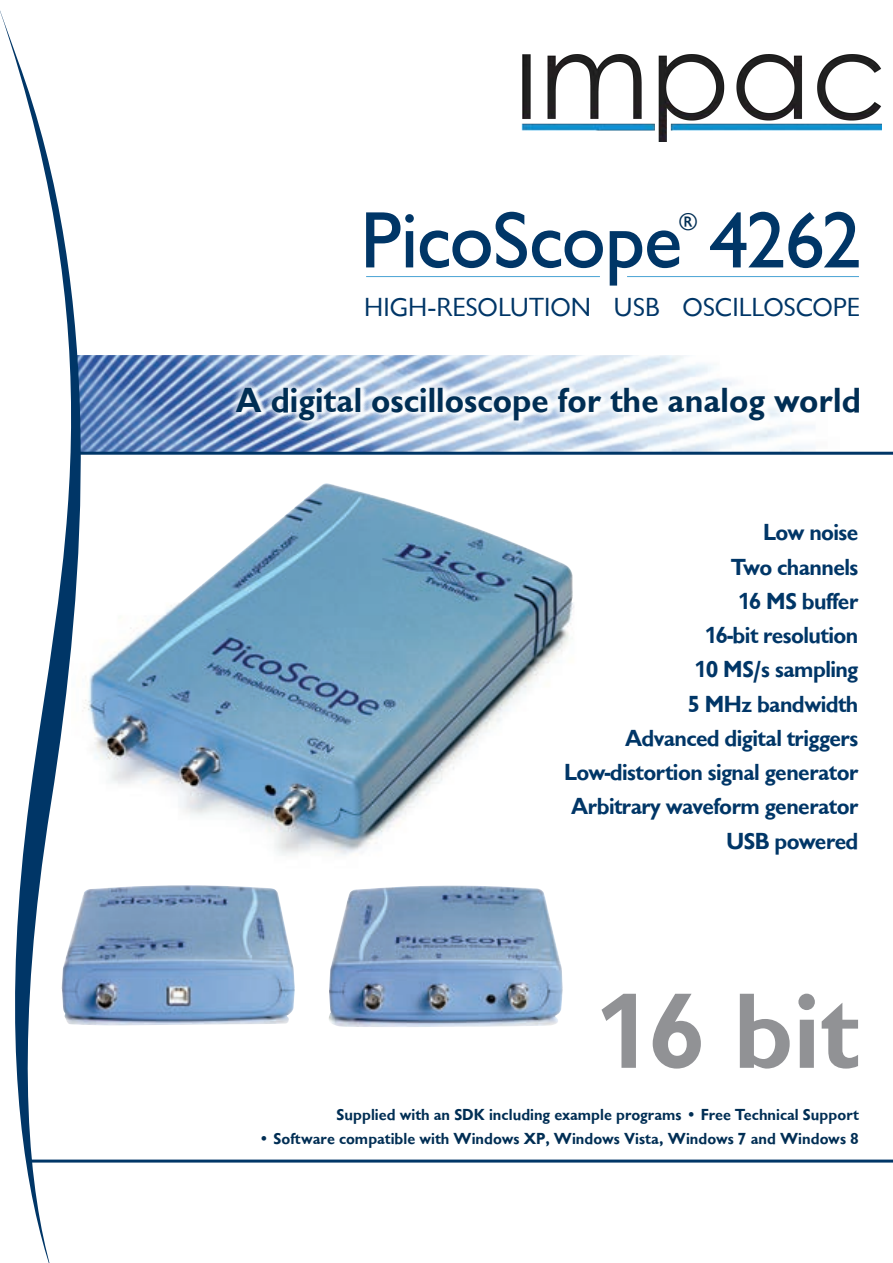
<style>
.page{position:relative;width:893px;height:1263px;background:#fff}
.page>*{position:absolute;margin:0;border:0;box-sizing:border-box;transform-origin:0 0}
.t1{font:700 111px "Chantilly";color:#919295}
.t2{font:500 82.5px "Chantilly";letter-spacing:-.015em;color:#003667}
.t3{font:700 36px "Chantilly";color:#002e54}
.t4{font:27px "Chantilly";letter-spacing:-.005em;color:#003667}
.t5{font:500 25.35px "Chantilly";color:#002e54}
.t6{font:700 24px/34.2px "Chantilly";letter-spacing:-.025em;color:#003667;text-align:right}
.t7{font:700 16.5px "Chantilly";color:#002e54}
.s1{font-weight:400}
</style>
<div class="page">
<img style="left:124px;top:483px;width:450px;height:373px">
<img style="left:329px;top:885px;width:234px;height:142px">
<img style="left:124px;top:355px;width:769px;height:97px">
<hr style="left:28px;top:1159px;width:865px;height:3px;background:#003667">
<hr style="left:77px;top:452px;width:816px;height:3px;background:#003667">
<div style="left:228px;top:380px;width:639px;height:48px;background:#fff;opacity:.6"></div>
<svg style="left:0;top:10px;width:124px;height:1253px"></svg>
<img style="left:62px;top:885px;width:233px;height:140px">
<hr style="left:366px;top:276px;width:234px;height:1px;background:#4aa3d5">
<hr style="left:627px;top:276px;width:232px;height:1px;background:#4aa3d5">
<img style="left:521px;top:54px;width:360px;height:88px">
<h2 class="t2" style="left:361px;top:195px;width:504px">PicoScope 4262</h2>
<p class="t4" style="left:364px;top:292px;width:497px">HIGH-RESOLUTION USB OSCILLOSCOPE</p>
<p class="t5" style="left:678px;top:208px;width:21px">®</p>
<h3 class="t3" style="left:236px;top:379px;width:626px">A digital oscilloscope for the analog world</h3>
<p class="t6" style="left:564px;top:515px;width:296px">Low noise<br>Two channels<br>16 MS buffer<br>16-bit resolution<br>10 MS/s sampling<br>5 MHz bandwidth<br>Advanced digital triggers<br>Low-distortion signal generator<br>Arbitrary waveform generator<br>USB powered</p>
<h1 class="t1" style="left:593px;top:968px;width:267px">16 bit</h1>
<p class="t7" style="left:337px;top:1106px;width:524px">Supplied with an SDK including example programs <span class="s1">•</span> Free Technical Support</p>
<p class="t7" style="left:258px;top:1130px;width:602px"><span class="s1">•</span> Software compatible with Windows XP, Windows Vista, Windows 7 and Windows 8</p>
</div>
